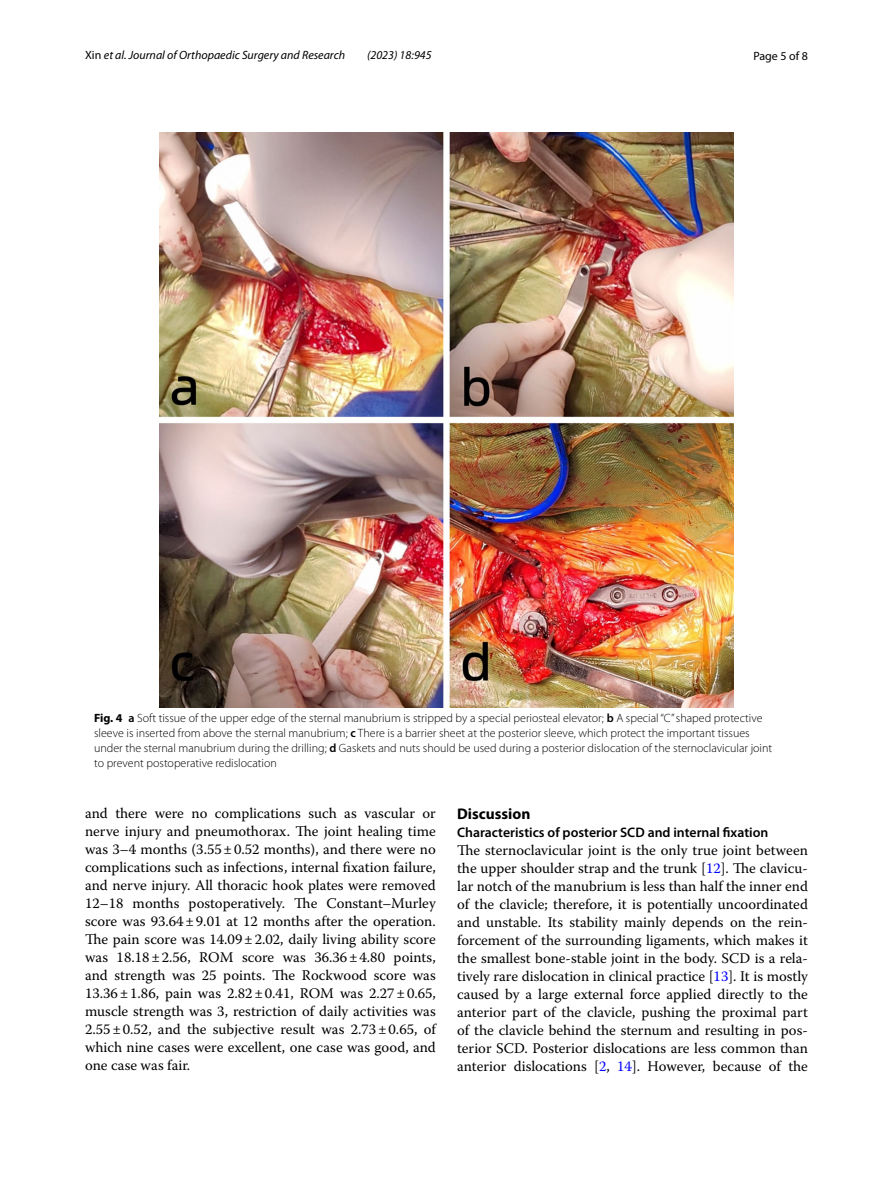
<style>
.page{position:relative;width:893px;height:1187px;background:#fff}
.page>*{position:absolute;margin:0;border:0;box-sizing:border-box;transform-origin:0 0}
.t1{font:700 15.45px "Myriad Pro";color:#000}
.t2{font:14.7px/18px "Warnock Pro";color:#000;text-align:justify}
.t3{font:600 13.8px "Myriad Pro";color:#000}
.t4{font:300 12px/15px "Myriad Pro";color:#000}
.t5{font:italic 12px "Myriad Pro";color:#000}
.t6{font:12px "Myriad Pro";color:#000}
.s1{font-style:normal}
.s2{font-weight:700}
.s3{font-weight:600}
.s4{color:#00f}
</style>
<div class="page">
<img style="left:160px;top:133px;width:573px;height:574px">
<p class="t5" style="left:85px;top:48px;width:262px"><span class="s1">Xin</span> et al. Journal of Orthopaedic Surgery and Research</p>
<p class="t5" style="left:367px;top:48px;width:66px">(2023) 18:945</p>
<p class="t6" style="left:753px;top:48px;width:56px">Page 5 of 8</p>
<p class="t4" style="left:94px;top:711px;width:680px"><span class="s2">Fig. 4</span> <span class="s3">a</span> Soft tissue of the upper edge of the sternal manubrium is stripped by a special periosteal elevator; <span class="s3">b</span> A special “C” shaped protective sleeve is inserted from above the sternal manubrium; <span class="s3">c</span> There is a barrier sheet at the posterior sleeve, which protect the important tissues under the sternal manubrium during the drilling; <span class="s3">d</span> Gaskets and nuts should be used during a posterior dislocation of the sternoclavicular joint to prevent postoperative redislocation</p>
<p class="t2" style="left:85px;top:803px;width:352px">and there were no complications such as vascular or nerve injury and pneumothorax. The joint healing time was 3–4 months (3.55±0.52 months), and there were no complications such as infections, internal fixation failure, and nerve injury. All thoracic hook plates were removed 12–18 months postoperatively. The Constant–Murley score was 93.64±9.01 at 12 months after the operation.<br>The pain score was 14.09±2.02, daily living ability score was 18.18±2.56, ROM score was 36.36±4.80 points, and strength was 25 points. The Rockwood score was 13.36±1.86, pain was 2.82±0.41, ROM was 2.27±0.65, muscle strength was 3, restriction of daily activities was 2.55±0.52, and the subjective result was 2.73±0.65, of which nine cases were excellent, one case was good, and one case was fair.</p>
<p class="t1" style="left:457px;top:803px;width:75px">Discussion</p>
<p class="t3" style="left:457px;top:823px;width:313px">Characteristics of posterior SCD and internal fixation</p>
<p class="t2" style="left:457px;top:840px;width:352px">The sternoclavicular joint is the only true joint between the upper shoulder strap and the trunk [<span class="s4">12</span>]. The clavicu&shy;lar notch of the manubrium is less than half the inner end of the clavicle; therefore, it is potentially uncoordinated and unstable. Its stability mainly depends on the rein&shy;forcement of the surrounding ligaments, which makes it the smallest bone-stable joint in the body. SCD is a rela&shy;tively rare dislocation in clinical practice [<span class="s4">13</span>]. It is mostly caused by a large external force applied directly to the anterior part of the clavicle, pushing the proximal part of the clavicle behind the sternum and resulting in pos&shy;terior SCD. Posterior dislocations are less common than anterior dislocations [<span class="s4">2</span>, <span class="s4">14</span>]. However, because of the</p>
</div>
